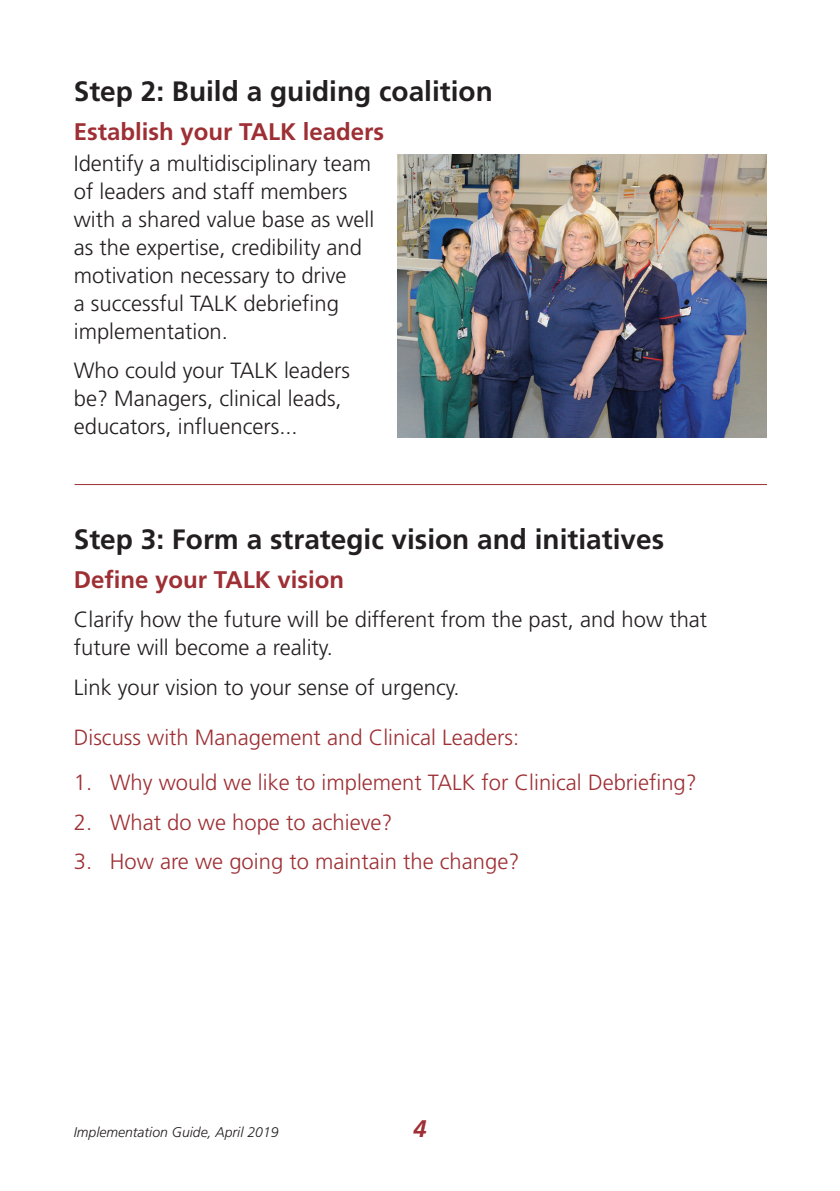
<style>
.page{position:relative;width:840px;height:1191px;background:#fff}
.page>*{position:absolute;margin:0;border:0;box-sizing:border-box;transform-origin:0 0}
.t1{font:700 28px "Frutiger";color:#231f20}
.t2{font:700 24px "Frutiger";color:#9e2f34}
.t3{font:italic 700 24px "Frutiger";color:#9e2f34}
.t4{font:300 22px/28px "Frutiger";color:#231f20}
.t5{font:300 22px "Frutiger";color:#9e2f34}
.t6{font:italic 300 14px "Frutiger";color:#231f20}
</style>
<div class="page">
<img style="left:397px;top:154px;width:368px;height:283px">
<hr style="left:74px;top:484px;width:692px;height:1px;background:#9e2f34">
<p class="t1" style="left:74px;top:75px;width:420px">Step 2: Build a guiding coalition</p>
<p class="t2" style="left:74px;top:118px;width:312px">Establish your TALK leaders</p>
<p class="t4" style="left:74px;top:149px;width:302px">Identify a multidisciplinary team of leaders and staff members with a shared value base as well as the expertise, credibility and motivation necessary to drive<br>a successful TALK debriefing implementation.</p>
<p class="t4" style="left:74px;top:356px;width:277px">Who could your TALK leaders be? Managers, clinical leads, educators, influencers...</p>
<p class="t1" style="left:74px;top:522px;width:591px">Step 3: Form a strategic vision and initiatives</p>
<p class="t2" style="left:74px;top:565px;width:272px">Define your TALK vision</p>
<p class="t4" style="left:74px;top:605px;width:634px">Clarify how the future will be different from the past, and how that future will become a reality.</p>
<p class="t4" style="left:74px;top:673px;width:387px">Link your vision to your sense of urgency.</p>
<p class="t5" style="left:74px;top:725px;width:446px">Discuss with Management and Clinical Leaders:</p>
<p class="t5" style="left:74px;top:770px;width:624px">1. Why would we like to implement TALK for Clinical Debriefing?</p>
<p class="t5" style="left:74px;top:809px;width:320px">2. What do we hope to achieve?</p>
<p class="t5" style="left:74px;top:849px;width:447px">3. How are we going to maintain the change?</p>
<p class="t6" style="left:74px;top:1123px;width:206px">Implementation Guide, April 2019</p>
<p class="t3" style="left:413px;top:1115px;width:15px">4</p>
</div>
